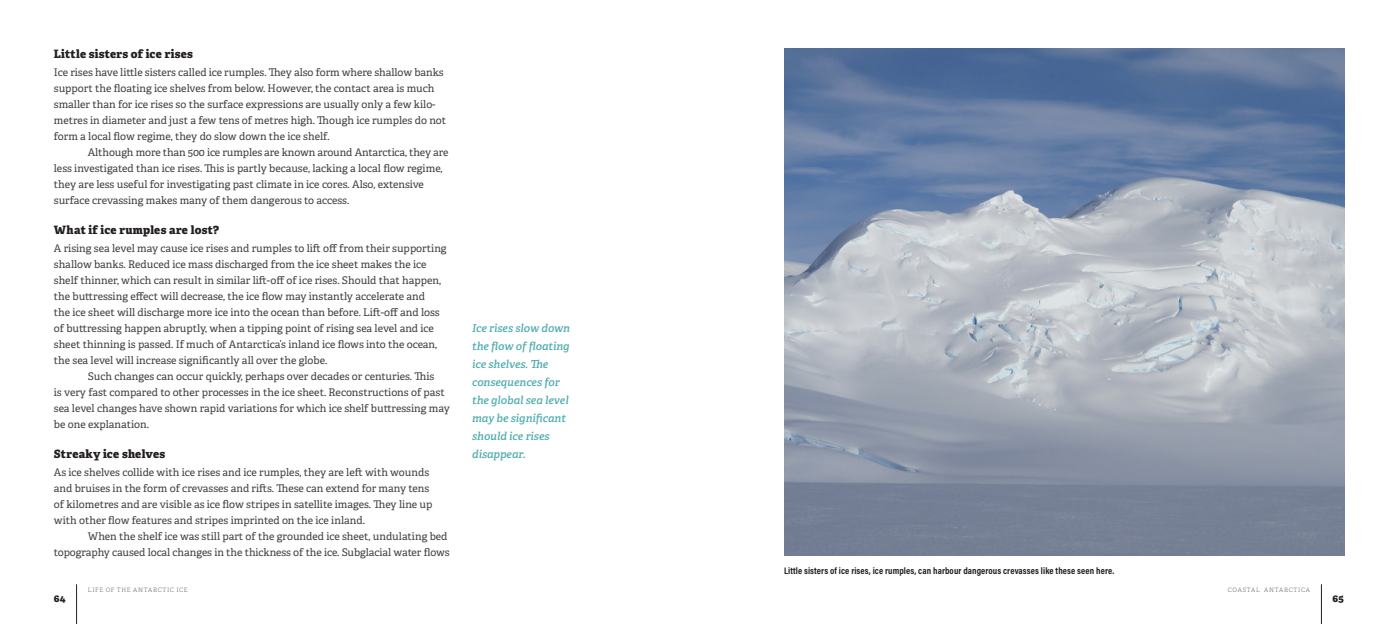
<style>
.page{position:relative;width:1398px;height:624px;background:#fff}
.page>*{position:absolute;margin:0;border:0;box-sizing:border-box;transform-origin:0 0}
.t1{font:800 11.5px "Adelle";letter-spacing:.02em;color:#231f20}
.t2{font:italic 600 11px/18px "Adelle";color:#51adad}
.t3{font:10.5px/16px "Adelle";color:#3e3e3f}
.t4{font:800 10px "Adelle";color:#231f20}
.t5{font:700 9.5px "Acumin Pro Cond";letter-spacing:.01em;color:#231f20}
.t6{font:300 6px "Adelle";letter-spacing:.11em;color:#6c6d70}
</style>
<div class="page">
<hr style="left:76px;top:584px;width:1px;height:40px;background:#231f20">
<hr style="left:1321px;top:584px;width:1px;height:40px;background:#231f20">
<img style="left:784px;top:48px;width:560px;height:508px">
<p class="t1" style="left:54px;top:46px;width:141px">Little sisters of ice rises</p>
<p class="t3" style="left:54px;top:64px;width:394px">Ice rises have little sisters called ice rumples. They also form where shallow banks support the floating ice shelves from below. However, the contact area is much smaller than for ice rises so the surface expressions are usually only a few kilo&shy;metres in diameter and just a few tens of metres high. Though ice rumples do not form a local flow regime, they do slow down the ice shelf.</p>
<p class="t3" style="left:54px;top:144px;width:396px;text-indent:34px">Although more than 500 ice rumples are known around Antarctica, they are less investigated than ice rises. This is partly because, lacking a local flow regime, they are less useful for investigating past climate in ice cores. Also, extensive surface crevassing makes many of them dangerous to access.</p>
<p class="t1" style="left:54px;top:222px;width:167px">What if ice rumples are lost?</p>
<p class="t3" style="left:54px;top:240px;width:394px">A rising sea level may cause ice rises and rumples to lift off from their supporting shallow banks. Reduced ice mass discharged from the ice sheet makes the ice shelf thinner, which can result in similar lift--off of ice rises. Should that happen, the buttressing effect will decrease, the ice flow may instantly accelerate and<br>the ice sheet will discharge more ice into the ocean than before. Lift-off and loss of buttressing happen abruptly, when a tipping point of rising sea level and ice sheet thinning is passed. If much of Antarctica’s inland ice flows into the ocean, the sea level will increase significantly all over the globe.</p>
<p class="t3" style="left:54px;top:368px;width:397px;text-indent:34px">Such changes can occur quickly, perhaps over decades or centuries. This<br>is very fast compared to other processes in the ice sheet. Reconstructions of past sea level changes have shown rapid variations for which ice shelf buttressing may be one explanation.</p>
<p class="t1" style="left:54px;top:446px;width:113px">Streaky ice shelves</p>
<p class="t3" style="left:54px;top:464px;width:380px">As ice shelves collide with ice rises and ice rumples, they are left with wounds and bruises in the form of crevasses and rifts. These can extend for many tens of kilometres and are visible as ice flow stripes in satellite images. They line up with other flow features and stripes imprinted on the ice inland.</p>
<p class="t3" style="left:54px;top:528px;width:397px;text-align:right">When the shelf ice was still part of the grounded ice sheet, undulating bed topography caused local changes in the thickness of the ice. Subglacial water flows</p>
<p class="t2" style="left:472px;top:319px;width:99px">Ice rises slow down the flow of floating ice shelves. The consequences for the global sea level may be significant should ice rises disappear.</p>
<p class="t5" style="left:784px;top:564px;width:332px">Little sisters of ice rises, ice rumples, can harbour dangerous crevasses like these seen here.</p>
<p class="t6" style="left:88px;top:586px;width:101px">LIFE OF THE ANTARCTIC ICE</p>
<p class="t6" style="left:1227px;top:586px;width:11px">COASTA</p>
<p class="t6" style="left:1256px;top:586px;width:19px">L ANTARCTICA</p>
<p class="t4" style="left:54px;top:591px;width:13px">64</p>
<p class="t4" style="left:1332px;top:591px;width:13px">65</p>
</div>
